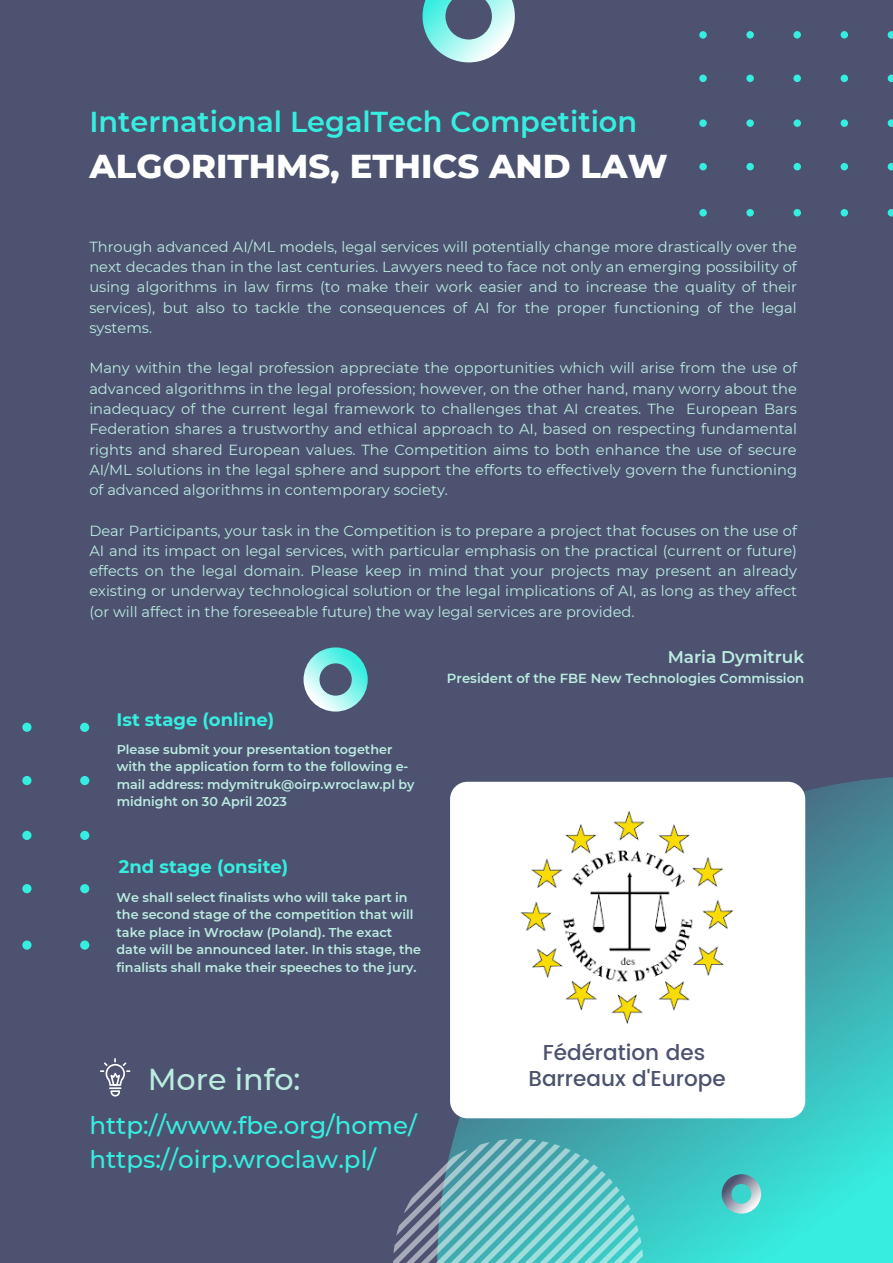
<style>
.page{position:relative;width:893px;height:1263px;background:#4c5270}
.page>*{position:absolute;margin:0;border:0;box-sizing:border-box;transform-origin:0 0}
.t1{font:800 33.75px "Montserrat";color:#fff}
.t2{font:500 30.22px "Montserrat";color:#bcece0}
.t3{font:600 28.72px "Montserrat";color:#36eee0}
.t4{font:500 24.53px/34.3px "Montserrat";color:#36eee0}
.t5{font:500 21.52px/26.5px "Poppins";color:#4c5270;text-align:center}
.t6{font:700 18px "Montserrat";color:#36eee0}
.t7{font:600 16.95px "Montserrat";color:#bcece0}
.t8{font:14.62px/20.2px "Montserrat";color:#bcece0;text-align:justify}
.t9{font:600 13.2px "Montserrat";color:#bcece0}
.t10{font:600 12.75px/17.5px "Montserrat";color:#bcece0}
</style>
<div class="page">
<svg style="left:450px;top:777px;width:443px;height:486px;background:#3ebaba"></svg>
<svg style="left:393px;top:1139px;width:250px;height:124px;background:#67aeb5"></svg>
<div style="left:450px;top:782px;width:355px;height:336px;background:#fff;border-radius:17px"></div>
<img style="left:520px;top:810px;width:214px;height:214px">
<svg style="left:699px;top:31px;width:194px;height:185px"></svg>
<svg style="left:22px;top:723px;width:67px;height:227px"></svg>
<svg style="left:303px;top:647px;width:64px;height:64px"></svg>
<svg style="left:422px;top:0;width:93px;height:62px"></svg>
<svg style="left:721px;top:1174px;width:40px;height:39px;background:#72b5bc"></svg>
<svg style="left:100px;top:1058px;width:30px;height:38px"></svg>
<h3 class="t3" style="left:89px;top:104px;width:549px">International LegalTech Competition</h3>
<h1 class="t1" style="left:89px;top:145px;width:580px">ALGORITHMS, ETHICS AND LAW</h1>
<p class="t8" style="left:89px;top:236px;width:709px">Through advanced AI/ML models, legal services will potentially change more drastically over the next decades than in the last centuries. Lawyers need to face not only an emerging possibility of using algorithms in law firms (to make their work easier and to increase the quality of their services), but also to tackle the consequences of AI for the proper functioning of the legal systems.</p>
<p class="t8" style="left:89px;top:358px;width:709px">Many within the legal profession appreciate the opportunities which will arise from the use of advanced algorithms in the legal profession; however, on the other hand, many worry about the inadequacy of the current legal framework to challenges that AI creates. The European Bars Federation shares a trustworthy and ethical approach to AI, based on respecting fundamental rights and shared European values. The Competition aims to both enhance the use of secure AI/ML solutions in the legal sphere and support the efforts to effectively govern the functioning of advanced algorithms in contemporary society.</p>
<p class="t8" style="left:89px;top:520px;width:709px">Dear Participants, your task in the Competition is to prepare a project that focuses on the use of AI and its impact on legal services, with particular emphasis on the practical (current or future) effects on the legal domain. Please keep in mind that your projects may present an already existing or underway technological solution or the legal implications of AI, as long as they affect (or will affect in the foreseeable future) the way legal services are provided.</p>
<p class="t6" style="left:117px;top:709px;width:159px">Ist stage (online)</p>
<p class="t10" style="left:117px;top:740px;width:299px">Please submit your presentation together with the application form to the following e&shy;mail address: mdymitruk@oirp.wroclaw.pl by midnight on 30 April 2023</p>
<p class="t6" style="left:119px;top:856px;width:171px">2nd stage (onsite)</p>
<p class="t10" style="left:117px;top:888px;width:306px">We shall select finalists who will take part in the second stage of the competition that will take place in Wrocław (Poland). The exact date will be announced later. In this stage, the finalists shall make their speeches to the jury.</p>
<h2 class="t2" style="left:148px;top:1061px;width:154px">More info:</h2>
<h3 class="t4" style="left:89px;top:1108px;width:329px">http://www.fbe.org/home/ https://oirp.wroclaw.pl/</h3>
<p class="t7" style="left:667px;top:647px;width:138px">Maria Dymitruk</p>
<p class="t9" style="left:447px;top:670px;width:359px">President of the FBE New Technologies Commission</p>
<h3 class="t5" style="left:528px;top:1039px;width:199px">Fédération des<br>Barreaux d'Europe</h3>
</div>
